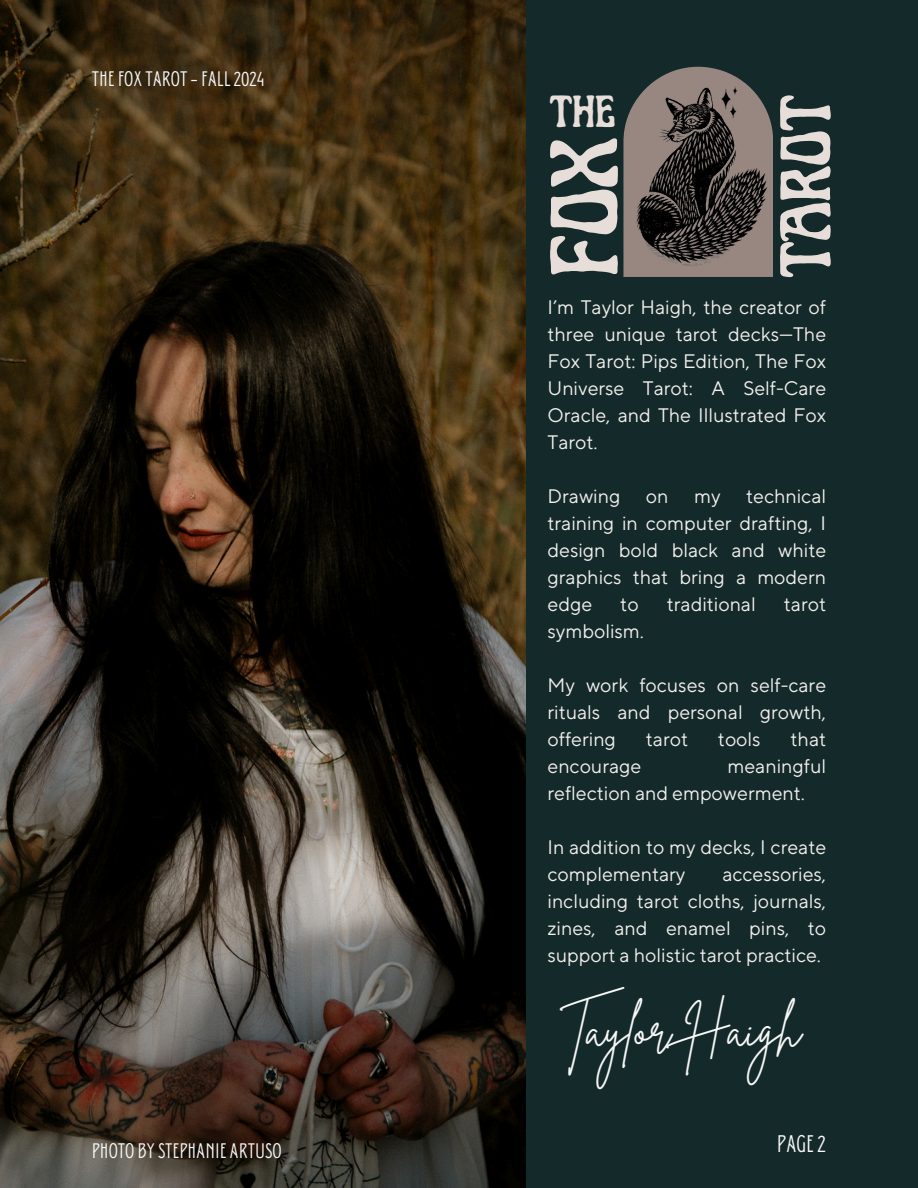
<style>
.page{position:relative;width:918px;height:1188px;background:#13292a}
.page>*{position:absolute;margin:0;border:0;box-sizing:border-box;transform-origin:0 0}
.t1{font:96.3px "Art Nuvo";color:#e7ded9}
.t2{font:71.85px "Art Nuvo";color:#e7ded9}
.t3{font:49.65px "Brittany Signature";color:#f8f7f7}
.t4{font:45.15px "Art Nuvo";color:#e7ded9}
.t5{font:24px "Donau Uppercase Neue";color:#f8f7f7}
.t6{font:21px "Donau Uppercase Neue";color:#f8f7f7}
.t7{font:19.5px/27px "TT Norms Pro";color:#f1eeeb;text-align:justify}
</style>
<div class="page">
<img style="left:0;top:0;width:525px;height:1188px">
<img style="left:623px;top:67px;width:150px;height:210px">
<p class="t6" style="left:92px;top:66px;width:174px">THEFOXTAROT-FALL2024</p>
<p class="t4" style="left:550px;top:93px;width:67px">THE</p>
<p class="t2" style="left:776px;top:277px;width:184px;rotate:-90deg">TAROT</p>
<p class="t1" style="left:545px;top:276px;width:140px;rotate:-90deg">FOX</p>
<p class="t7" style="left:548px;top:294px;width:280px">I’m Taylor Haigh, the creator of three unique tarot decks—The Fox Tarot: Pips Edition, The Fox Universe Tarot: A Self-Care Oracle, and The Illustrated Fox Tarot.</p>
<h6 class="t7" style="left:548px;top:483px;width:74px">Drawing</h6>
<h6 class="t7" style="left:646px;top:483px;width:24px">on</h6>
<h6 class="t7" style="left:694px;top:483px;width:28px">my</h6>
<h6 class="t7" style="left:548px;top:483px;width:280px;text-indent:199px">technical training in computer drafting, I design bold black and white graphics that bring a modern edge</h6>
<h6 class="t7" style="left:620px;top:591px;width:20px">to</h6>
<h6 class="t7" style="left:667px;top:591px;width:90px">traditional</h6>
<h6 class="t7" style="left:784px;top:591px;width:44px">tarot</h6>
<h6 class="t7" style="left:548px;top:618px;width:98px">symbolism.</h6>
<h6 class="t7" style="left:548px;top:672px;width:280px">My work focuses on self-care rituals and personal growth, offering</h6>
<h6 class="t7" style="left:646px;top:726px;width:44px">tarot</h6>
<h6 class="t7" style="left:718px;top:726px;width:44px">tools</h6>
<h6 class="t7" style="left:791px;top:726px;width:37px">that</h6>
<h6 class="t7" style="left:548px;top:753px;width:280px;text-indent:180px">meaningful reflection and empowerment.</h6>
<p class="t7" style="left:548px;top:834px;width:280px">In addition to my decks, I create complementary</p>
<h6 class="t7" style="left:548px;top:753px;width:95px">encourage</h6>
<p class="t7" style="left:548px;top:861px;width:280px;text-indent:175px">accessories, including tarot cloths, journals, zines, and enamel pins, to support a holistic tarot practice.</p>
<h1 class="t3" style="left:560px;top:997px;width:243px">Taylor Haigh</h1>
<h3 class="t6" style="left:92px;top:1138px;width:191px">PHOTOBYSTEPHANIEARTUSO</h3>
<h2 class="t5" style="left:777px;top:1129px;width:51px">PAGE2</h2>
</div>
